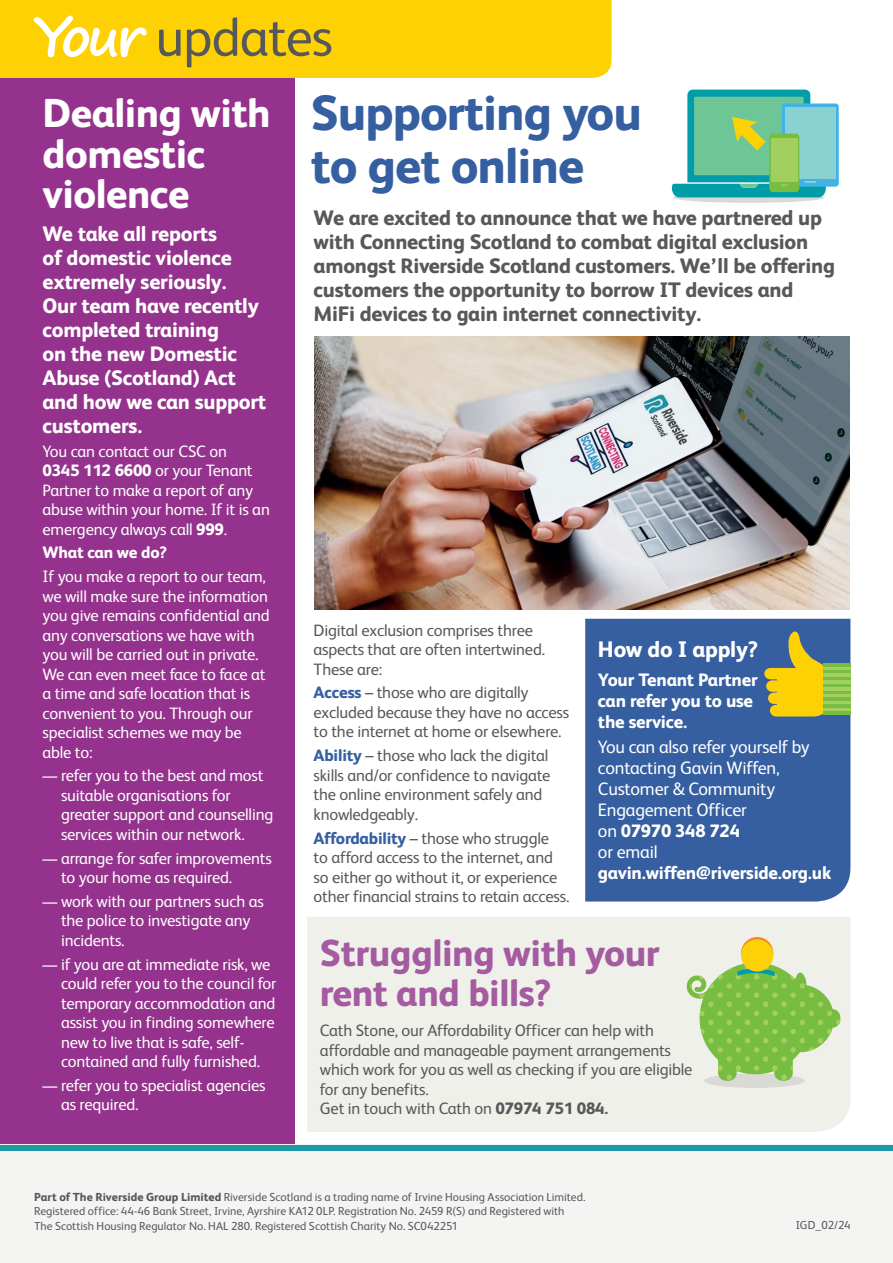
<style>
.page{position:relative;width:893px;height:1263px;background:#fff}
.page>*{position:absolute;margin:0;border:0;box-sizing:border-box;transform-origin:0 0}
.t1{font:54px "FS Albert";letter-spacing:-.015em;color:#57585a}
.t2{font:800 49.5px/52.5px "FS Albert";letter-spacing:-.02em;color:#355fa0}
.t3{font:800 40.5px/40.5px "FS Albert";letter-spacing:-.01em;color:#fff}
.t4{font:800 37.5px/40.5px "FS Albert";letter-spacing:-.01em;color:#a45ba0}
.t5{font:800 22.5px "FS Albert";letter-spacing:-.01em;color:#fff}
.t6{font:800 21px/24px "FS Albert";letter-spacing:-.01em;color:#57585a}
.t7{font:800 21px/24px "FS Albert";letter-spacing:-.01em;color:#fff}
.t8{font:18px/21px "FS Albert";letter-spacing:-.01em;color:#fff}
.t9{font:800 18px/21px "FS Albert";letter-spacing:-.01em;color:#fff}
.t10{font:16.5px/19.5px "FS Albert";letter-spacing:-.01em;color:#fff}
.t11{font:16.5px/19.5px "FS Albert";letter-spacing:-.01em;color:#57585a}
.t12{font:800 16.5px "FS Albert";letter-spacing:-.01em;color:#fff}
.t13{font:11.7px/14.1px "FS Albert";color:#57585a}
.s1{font-family:"Segoe Print";font-weight:700;color:#fff}
.s2{font-weight:800}
.s3{font-size:15px}
.s4{font-weight:800;color:#355fa0}
</style>
<div class="page">
<div style="left:0;top:0;width:294px;height:1263px;background:#95328d"></div>
<div style="left:0;top:1145px;width:893px;height:118px;background:#f4f5f2"></div>
<div style="left:0;top:1145px;width:893px;height:5px;background:#1e99a8"></div>
<div style="left:0;top:0;width:612px;height:78px;background:#fed105"></div>
<div style="left:307px;top:917px;width:543px;height:215px;background:#f0f0eb"></div>
<div style="left:585px;top:619px;width:265px;height:282px;background:#355fa0"></div>
<div style="left:704px;top:1073px;width:101px;height:15px;background:#d9d9d5;border-radius:50%"></div>
<svg style="left:687px;top:962px;width:153px;height:119px;background:#a2cf7e"></svg>
<svg style="left:741px;top:937px;width:32px;height:32px"></svg>
<div style="left:741px;top:939px;width:32px;height:32px;background:#fdd007;border-radius:50%"></div>
<img style="left:314px;top:336px;width:536px;height:274px">
<svg style="left:673px;top:192px;width:151px;height:11px"></svg>
<div style="left:782px;top:103px;width:57px;height:84px;background:#41b4e5;border-radius:3px"></div>
<div style="left:785px;top:107px;width:51px;height:71px;background:#89d2d1"></div>
<svg style="left:671px;top:90px;width:156px;height:107px"></svg>
<svg style="left:764px;top:630px;width:86px;height:87px;background:#9f9b4d"></svg>
<hr style="left:823px;top:663px;width:27px;height:4px;background:#77bd42">
<hr style="left:823px;top:667px;width:27px;height:3px;background:#a2cf5f">
<svg style="left:823px;top:670px;width:27px;height:4px"></svg>
<hr style="left:823px;top:674px;width:27px;height:3px;background:#a2cf5f">
<svg style="left:823px;top:677px;width:27px;height:4px"></svg>
<hr style="left:823px;top:681px;width:27px;height:3px;background:#a2cf5f">
<hr style="left:823px;top:684px;width:27px;height:3px;background:#77bd42">
<hr style="left:823px;top:687px;width:27px;height:4px;background:#a2cf5f">
<hr style="left:823px;top:691px;width:27px;height:3px;background:#77bd42">
<svg style="left:823px;top:694px;width:27px;height:4px"></svg>
<hr style="left:823px;top:698px;width:27px;height:3px;background:#77bd42">
<hr style="left:823px;top:701px;width:27px;height:3px;background:#a2cf5f">
<hr style="left:823px;top:704px;width:27px;height:4px;background:#77bd42">
<hr style="left:823px;top:708px;width:27px;height:3px;background:#a2cf5f">
<hr style="left:823px;top:711px;width:27px;height:4px;background:#77bd42">
<h1 class="t1" style="left:33px;top:2px;width:301px"><span class="s1">Your</span> updates</h1>
<h3 class="t3" style="left:43px;top:91px;width:230px">Dealing with domestic violence</h3>
<p class="t7" style="left:43px;top:220px;width:225px">We take all reports<br>of domestic violence extremely seriously.<br>Our team have recently completed training<br>on the new Domestic<br>Abuse (Scotland) Act and how we can support customers.</p>
<p class="t10" style="left:43px;top:440px;width:229px">You can contact our CSC on<br><span class="s2">0345 112 6600</span> or your Tenant<br>Partner to make a report of any abuse within your home. If it is an emergency always call <span class="s2">999</span>.</p>
<p class="t12" style="left:43px;top:541px;width:126px">What can we do?</p>
<p class="t10" style="left:43px;top:566px;width:229px">If you make a report to our team, we will make sure the information you give remains confidential and any conversations we have with you will be carried out in private.<br>We can even meet face to face at a time and safe location that is convenient to you. Through our specialist schemes we may be able to:</p>
<p class="t10" style="left:61px;top:765px;width:214px;text-indent:-18px"><span class="s3">—</span> refer you to the best and most suitable organisations for greater support and counselling services within our network.</p>
<p class="t10" style="left:61px;top:847px;width:212px;text-indent:-18px"><span class="s3">—</span> arrange for safer improvements to your home as required.</p>
<p class="t10" style="left:61px;top:890px;width:204px;text-indent:-18px"><span class="s3">—</span> work with our partners such as the police to investigate any incidents.</p>
<p class="t10" style="left:61px;top:953px;width:217px;text-indent:-18px"><span class="s3">—</span> if you are at immediate risk, we could refer you to the council for temporary accommodation and assist you in finding somewhere new to live that is safe, self&shy;contained and fully furnished.</p>
<p class="t10" style="left:61px;top:1075px;width:206px;text-indent:-18px"><span class="s3">—</span> refer you to specialist agencies as required.</p>
<h2 class="t2" style="left:311px;top:85px;width:333px">Supporting you to get online</h2>
<p class="t6" style="left:314px;top:204px;width:523px">We are excited to announce that we have partnered up with Connecting Scotland to combat digital exclusion amongst Riverside Scotland customers. We’ll be offering customers the opportunity to borrow IT devices and MiFi devices to gain internet connectivity.</p>
<p class="t11" style="left:314px;top:619px;width:233px">Digital exclusion comprises three aspects that are often intertwined.<br>These are:</p>
<p class="t11" style="left:314px;top:682px;width:257px"><span class="s4">Access</span> – those who are digitally excluded because they have no access to the internet at home or elsewhere.</p>
<p class="t11" style="left:314px;top:745px;width:238px"><span class="s4">Ability</span> – those who lack the digital skills and/or confidence to navigate the online environment safely and knowledgeably.</p>
<p class="t11" style="left:314px;top:827px;width:257px"><span class="s4">Affordability</span> – those who struggle<br>to afford access to the internet, and so either go without it, or experience other financial strains to retain access.</p>
<h3 class="t5" style="left:598px;top:632px;width:162px">How do I apply?</h3>
<p class="t9" style="left:598px;top:668px;width:161px">Your Tenant Partner can refer you to use the service.</p>
<p class="t8" style="left:598px;top:736px;width:213px">You can also refer yourself by contacting Gavin Wiffen,<br>Customer &amp; Community<br>Engagement Officer<br>on <span class="s2">07970 348 724<br></span>or email</p>
<p class="t9" style="left:598px;top:862px;width:235px">gavin.wiffen@riverside.org.uk</p>
<h3 class="t4" style="left:320px;top:931px;width:341px">Struggling with your rent and bills?</h3>
<p class="t11" style="left:320px;top:1020px;width:374px">Cath Stone, our Affordability Officer can help with affordable and manageable payment arrangements which work for you as well as checking if you are eligible for any benefits.<br>Get in touch with Cath on <span class="s2">07974 751 084.</span></p>
<p class="t13" style="left:34px;top:1189px;width:553px"><span class="s2">Part of The Riverside Group Limited</span> Riverside Scotland is a trading name of Irvine Housing Association Limited.<br>Registered office: 44-46 Bank Street, Irvine, Ayrshire KA12 0LP. Registration No. 2459 R(S) and Registered with<br>The Scottish Housing Regulator No. HAL 280. Registered Scottish Charity No. SC042251</p>
<p class="t13" style="left:796px;top:1218px;width:56px">IGD_02/24</p>
</div>
